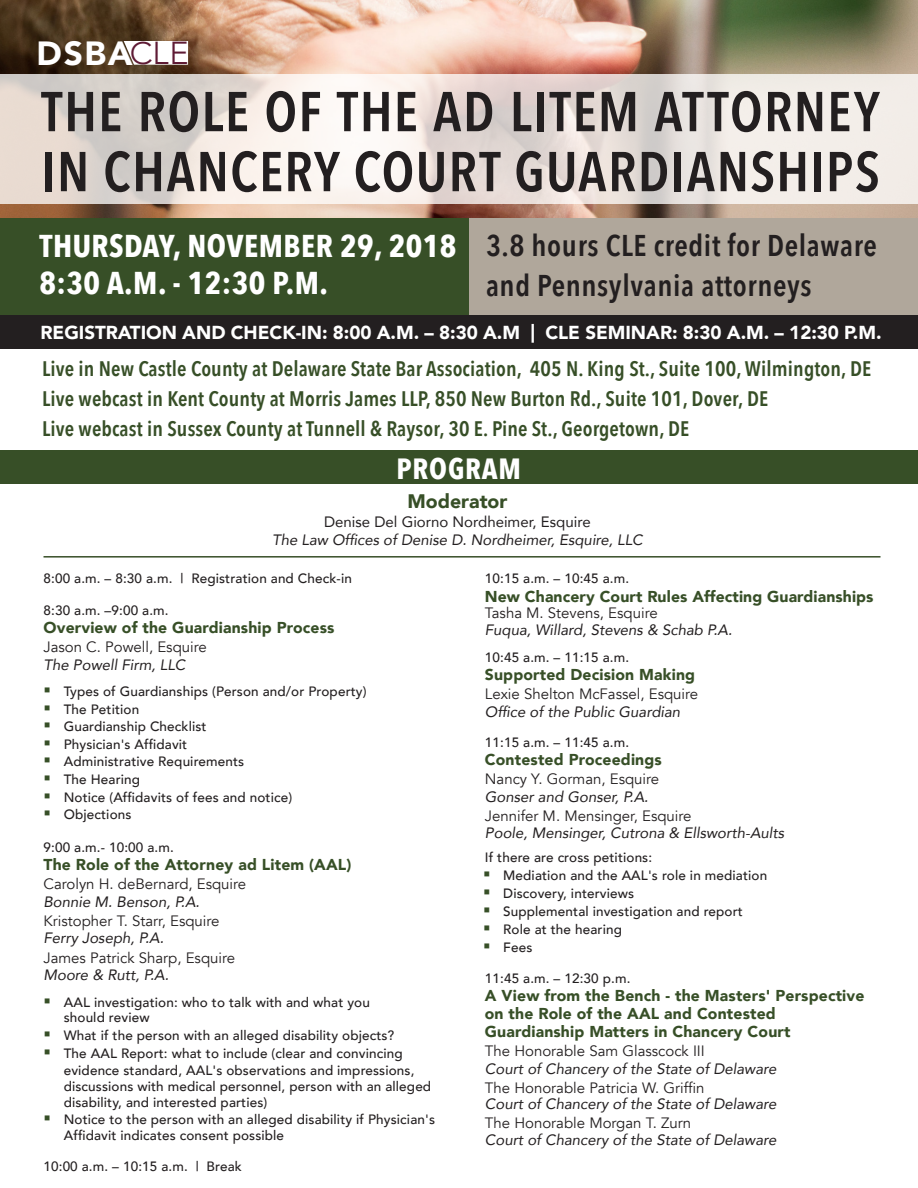
<style>
.page{position:relative;width:918px;height:1188px;background:#fff}
.page>*{position:absolute;margin:0;border:0;box-sizing:border-box;transform-origin:0 0}
.t1{font:600 55.5px/60px "Avenir Next Condensed";letter-spacing:.025em;color:#231f20}
.t2{font:900 33.45px "Avenir";color:#fff}
.t3{font:700 31.5px "Avenir Next Condensed";letter-spacing:.015em;color:#fff}
.t4{font:600 30px/40.5px "Avenir Next Condensed";letter-spacing:.02em;color:#231f20}
.t5{font:700 29.25px "Avenir Next Condensed";letter-spacing:.03em;color:#fff}
.t6{font:600 21px/30px "Avenir Next Condensed";letter-spacing:.005em;color:#374f27}
.Name_Large{font:900 19.5px "Avenir";color:#374f27}
.t7{font:900 18.75px "Avenir";letter-spacing:-.005em;color:#fff}
.Small_Session{font:900 15.75px/18.3px "Avenir";letter-spacing:.01em;color:#374f27}
.Small_Title{font:italic 15px "Avenir";color:#231f20}
.Small_Name{font:15px "Avenir";color:#231f20}
.Title_Large{font:italic 15px "Avenir";color:#231f20}
.Title_Large-2{font:15px "Avenir";color:#231f20}
.Title_Large-3{font:15px "Avenir";color:#231f20}
.Small_Time{font:500 13.5px/15.8px "Avenir";letter-spacing:.01em;color:#231f20}
.s1{font-weight:300;font-size:31.2px;color:#5e1a34}
.s2{font-weight:300;font-size:31.8px;color:#5e1a34}
</style>
<div class="page">
<img style="left:0;top:0;width:918px;height:218px">
<svg style="left:0;top:74px;width:918px;height:130px;background:#e9e2dd"></svg>
<div style="left:0;top:450px;width:918px;height:34px;background:#374f27"></div>
<svg style="left:124px;top:41px;width:64px;height:24px"></svg>
<div style="left:0;top:218px;width:470px;height:122px;background:#374f27"></div>
<div style="left:470px;top:218px;width:448px;height:122px;background:#b0a79b"></div>
<div style="left:0;top:316px;width:918px;height:33px;background:#231f20"></div>
<hr style="left:44px;top:556px;width:837px;height:2px;background:#374f27">
<h2 class="t2" style="left:37px;top:24px;width:154px">DSBA<span class="s1">C</span><span class="s2">LE</span></h2>
<p class="t1" style="left:41px;top:80px;width:840px">THE ROLE OF THE AD LITEM ATTORNEY<br>IN CHANCERY COURT GUARDIANSHIPS</p>
<p class="t4" style="left:486px;top:224px;width:392px">3.8 hours CLE credit for Delaware and Pennsylvania attorneys</p>
<p class="t7" style="left:40px;top:317px;width:843px">REGISTRATION AND CHECK-IN: 8:00 A.M. – 8:30 A.M | CLE SEMINAR: 8:30 A.M. – 12:30 P.M.</p>
<p class="t3" style="left:40px;top:226px;width:418px">THURSDAY, NOVEMBER 29, 2018</p>
<p class="t3" style="left:40px;top:264px;width:290px">8:30 A.M. - 12:30 P.M.</p>
<p class="t6" style="left:42px;top:353px;width:831px">Live in New Castle County at Delaware State Bar Association, 405 N. King St., Suite 100, Wilmington, DE<br>Live webcast in Kent County at Morris James LLP, 850 New Burton Rd., Suite 101, Dover, DE</p>
<p class="t6" style="left:42px;top:413px;width:649px">Live webcast in Sussex County at Tunnell &amp; Raysor, 30 E. Pine St., Georgetown, DE</p>
<p class="t5" style="left:396px;top:450px;width:126px">PROGRAM</p>
<p class="Name_Large" style="left:407px;top:484px;width:101px">Moderator</p>
<p class="Title_Large-2" style="left:324px;top:510px;width:268px">Denise Del Giorno Nordheimer, Esquire</p>
<p class="Title_Large" style="left:272px;top:531px;width:372px">The Law Offices of Denise D. Nordheimer, Esquire, LLC</p>
<p class="Small_Time" style="left:44px;top:570px;width:310px">8:00 a.m. – 8:30 a.m. | Registration and Check-in</p>
<p class="Small_Time" style="left:44px;top:601px;width:127px">8:30 a.m. –9:00 a.m.</p>
<p class="Small_Session" style="left:44px;top:618px;width:293px">Overview of the Guardianship Process</p>
<p class="Small_Name" style="left:44px;top:638px;width:165px">Jason C. Powell, Esquire</p>
<p class="Small_Title" style="left:44px;top:655px;width:144px">The Powell Firm, LLC</p>
<p class="Small_Time" style="left:64px;top:683px;width:304px">Types of Guardianships (Person and/or Property)</p>
<p class="Small_Time" style="left:64px;top:700px;width:77px">The Petition</p>
<p class="Small_Time" style="left:64px;top:718px;width:144px">Guardianship Checklist</p>
<p class="Small_Time" style="left:64px;top:736px;width:125px">Physician's Affidavit</p>
<p class="Small_Time" style="left:64px;top:753px;width:182px">Administrative Requirements</p>
<p class="Small_Time" style="left:64px;top:771px;width:78px">The Hearing</p>
<p class="Small_Time" style="left:64px;top:788px;width:230px">Notice (Affidavits of fees and notice)</p>
<p class="Small_Time" style="left:64px;top:806px;width:69px">Objections</p>
<p class="Small_Time" style="left:44px;top:838px;width:132px">9:00 a.m.- 10:00 a.m.</p>
<p class="Small_Session" style="left:44px;top:855px;width:310px">The Role of the Attorney ad Litem (AAL)</p>
<p class="Small_Name" style="left:44px;top:875px;width:204px">Carolyn H. deBernard, Esquire</p>
<p class="Small_Title" style="left:44px;top:892px;width:158px">Bonnie M. Benson, P.A.</p>
<p class="Small_Name" style="left:44px;top:912px;width:178px">Kristopher T. Starr, Esquire</p>
<p class="Small_Title" style="left:44px;top:929px;width:122px">Ferry Joseph, P.A.</p>
<p class="Small_Name" style="left:44px;top:949px;width:193px">James Patrick Sharp, Esquire</p>
<p class="Small_Title" style="left:44px;top:966px;width:127px">Moore &amp; Rutt, P.A.</p>
<p class="Small_Time" style="left:64px;top:993px;width:308px">AAL investigation: who to talk with and what you should review</p>
<p class="Small_Time" style="left:64px;top:1027px;width:332px">What if the person with an alleged disability objects?</p>
<p class="Small_Time" style="left:64px;top:1043px;width:352px;line-height:17.5px">The AAL Report: what to include (clear and convincing evidence standard, AAL's observations and impressions,</p>
<p class="Small_Time" style="left:64px;top:1078px;width:369px">discussions with medical personnel, person with an alleged disability, and interested parties)</p>
<p class="Small_Time" style="left:64px;top:1111px;width:373px">Notice to the person with an alleged disability if Physician's<br>Affidavit indicates consent possible</p>
<p class="Small_Time" style="left:44px;top:1158px;width:200px">10:00 a.m. – 10:15 a.m. | Break</p>
<p class="Small_Time" style="left:485px;top:570px;width:146px">10:15 a.m. – 10:45 a.m.</p>
<p class="Small_Session" style="left:485px;top:587px;width:390px">New Chancery Court Rules Affecting Guardianships</p>
<p class="Title_Large-3" style="left:485px;top:604px;width:174px">Tasha M. Stevens, Esquire</p>
<p class="Title_Large" style="left:485px;top:621px;width:249px">Fuqua, Willard, Stevens &amp; Schab P.A.</p>
<p class="Small_Time" style="left:485px;top:649px;width:146px">10:45 a.m. – 11:15 a.m.</p>
<p class="Small_Session" style="left:485px;top:665px;width:212px">Supported Decision Making</p>
<p class="Small_Name" style="left:485px;top:685px;width:215px">Lexie Shelton McFassel, Esquire</p>
<p class="Small_Title" style="left:485px;top:702px;width:197px">Office of the Public Guardian</p>
<p class="Small_Time" style="left:485px;top:734px;width:146px">11:15 a.m. – 11:45 a.m.</p>
<p class="Small_Session" style="left:485px;top:750px;width:178px">Contested Proceedings</p>
<p class="Small_Name" style="left:485px;top:770px;width:176px">Nancy Y. Gorman, Esquire</p>
<p class="Small_Title" style="left:485px;top:787px;width:165px">Gonser and Gonser, P.A.</p>
<p class="Small_Name" style="left:485px;top:806px;width:208px">Jennifer M. Mensinger, Esquire</p>
<p class="Small_Title" style="left:485px;top:824px;width:301px">Poole, Mensinger, Cutrona &amp; Ellsworth-Aults</p>
<p class="Small_Time" style="left:485px;top:849px;width:169px">If there are cross petitions:</p>
<p class="Small_Time" style="left:503px;top:867px;width:265px">Mediation and the AAL's role in mediation</p>
<p class="Small_Time" style="left:503px;top:885px;width:132px">Discovery, interviews</p>
<p class="Small_Time" style="left:503px;top:903px;width:241px">Supplemental investigation and report</p>
<p class="Small_Time" style="left:503px;top:921px;width:120px">Role at the hearing</p>
<p class="Small_Time" style="left:503px;top:939px;width:31px">Fees</p>
<p class="Small_Time" style="left:485px;top:969px;width:147px">11:45 a.m. – 12:30 p.m.</p>
<p class="Small_Session" style="left:485px;top:986px;width:381px">A View from the Bench - the Masters' Perspective on the Role of the AAL and Contested<br>Guardianship Matters in Chancery Court</p>
<p class="Small_Name" style="left:485px;top:1042px;width:222px">The Honorable Sam Glasscock III</p>
<p class="Small_Title" style="left:485px;top:1059px;width:293px">Court of Chancery of the State of Delaware</p>
<p class="Small_Name" style="left:485px;top:1079px;width:221px">The Honorable Patricia W. Griffin</p>
<p class="Small_Title" style="left:485px;top:1094px;width:293px">Court of Chancery of the State of Delaware</p>
<p class="Small_Name" style="left:485px;top:1114px;width:208px">The Honorable Morgan T. Zurn</p>
<p class="Small_Title" style="left:485px;top:1131px;width:293px">Court of Chancery of the State of Delaware</p>
</div>
